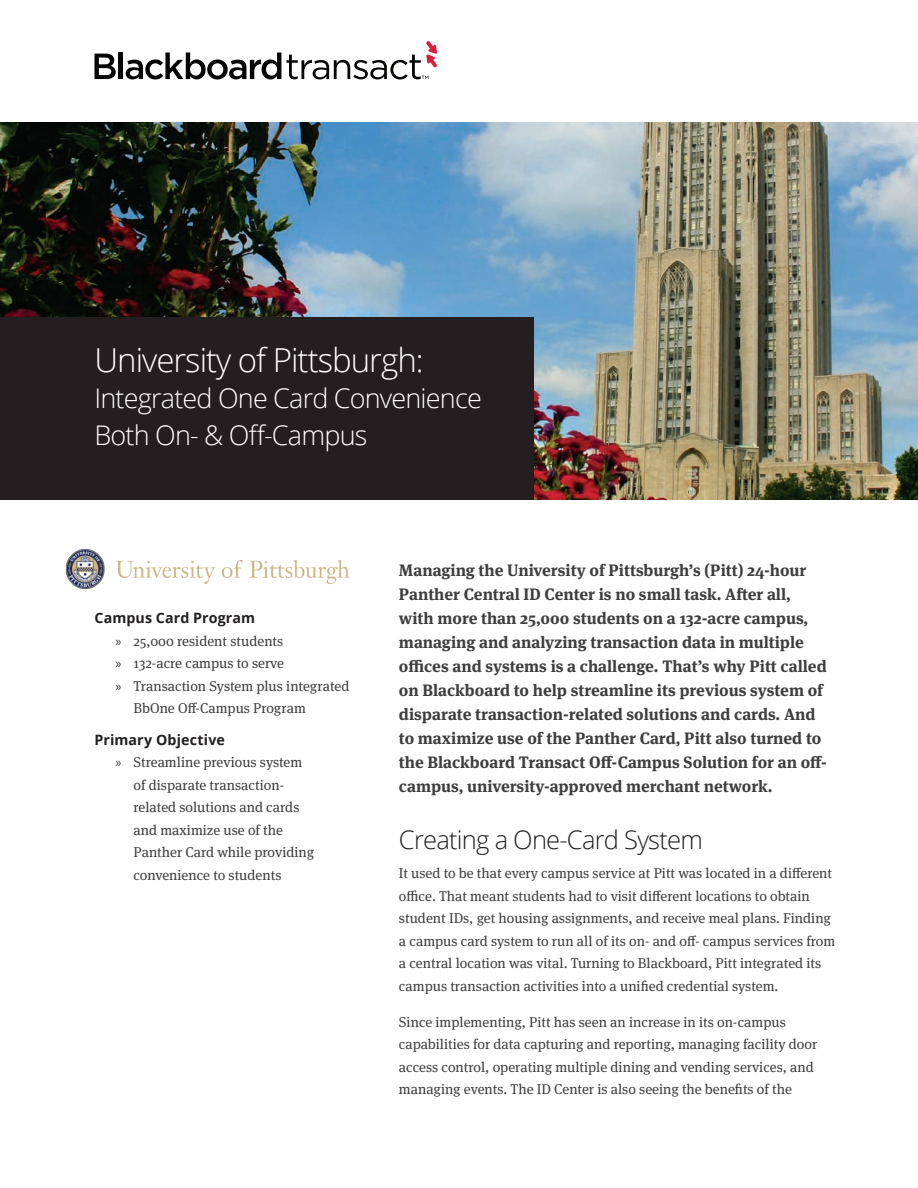
<style>
.page{position:relative;width:918px;height:1188px;background:#fff}
.page>*{position:absolute;margin:0;border:0;box-sizing:border-box;transform-origin:0 0}
.t1{font:300 33px "Open Sans";letter-spacing:-.03em;color:#fff}
.t2{font:300 27px/36.8px "Open Sans";letter-spacing:-.03em;color:#fff}
.t3{font:300 25.5px "Open Sans";letter-spacing:-.03em;color:#231f20}
.t4{font:700 16.5px/24px "Meta Serif OT";color:#3e3e3f}
.t5{font:14.25px/22.5px "Meta Serif OT";color:#3e3e3f}
.t6{font:700 14.25px "Open Sans";letter-spacing:.005em;color:#231f20}
.s1{font-family:"Myriad Pro"}
</style>
<div class="page">
<img style="left:1px;top:122px;width:917px;height:378px">
<svg style="left:94px;top:54px;width:22px;height:25px"></svg>
<hr style="left:119px;top:53px;width:4px;height:26px;background:#040503">
<svg style="left:126px;top:41px;width:311px;height:39px"></svg>
<div style="left:0;top:318px;width:534px;height:182px;background:#231f20"></div>
<img style="left:66px;top:549px;width:284px;height:39px">
<h1 class="t1" style="left:94px;top:337px;width:331px">University of Pittsburgh:</h1>
<h2 class="t2" style="left:94px;top:380px;width:389px">Integrated One Card Convenience<br>Both On- &amp; Off-Campus</h2>
<p class="t6" style="left:95px;top:608px;width:162px">Campus Card Program</p>
<p class="t5" style="left:116px;top:630px;width:169px"><span class="s1">»</span> 25,000 resident students</p>
<p class="t5" style="left:116px;top:652px;width:170px"><span class="s1">»</span> 132-acre campus to serve</p>
<p class="t5" style="left:116px;top:675px;width:235px"><span class="s1">»</span> Transaction System plus integrated</p>
<p class="t5" style="left:134px;top:697px;width:174px">BbOne Off-Campus Program</p>
<p class="t6" style="left:95px;top:730px;width:132px">Primary Objective</p>
<p class="t5" style="left:134px;top:751px;width:182px;text-indent:-18px"><span class="s1">»</span> Streamline previous system of disparate transaction&shy;related solutions and cards and maximize use of the<br>Panther Card while providing convenience to students</p>
<p class="t4" style="left:399px;top:558px;width:429px">Managing the University of Pittsburgh’s (Pitt) 24-hour Panther Central ID Center is no small task. After all, with more than 25,000 students on a 132-acre campus, managing and analyzing transaction data in multiple offices and systems is a challenge. That’s why Pitt called on Blackboard to help streamline its previous system of disparate transaction-related solutions and cards. And to maximize use of the Panther Card, Pitt also turned to the Blackboard Transact Off-Campus Solution for an off&shy;campus, university-approved merchant network.</p>
<h3 class="t3" style="left:399px;top:822px;width:305px">Creating a One-Card System</h3>
<p class="t5" style="left:399px;top:862px;width:438px">It used to be that every campus service at Pitt was located in a different office. That meant students had to visit different locations to obtain student IDs, get housing assignments, and receive meal plans. Finding a campus card system to run all of its on- and off- campus services from a central location was vital. Turning to Blackboard, Pitt integrated its campus transaction activities into a unified credential system.</p>
<p class="t5" style="left:399px;top:1010px;width:420px">Since implementing, Pitt has seen an increase in its on-campus capabilities for data capturing and reporting, managing facility door access control, operating multiple dining and vending services, and managing events. The ID Center is also seeing the benefits of the</p>
</div>
